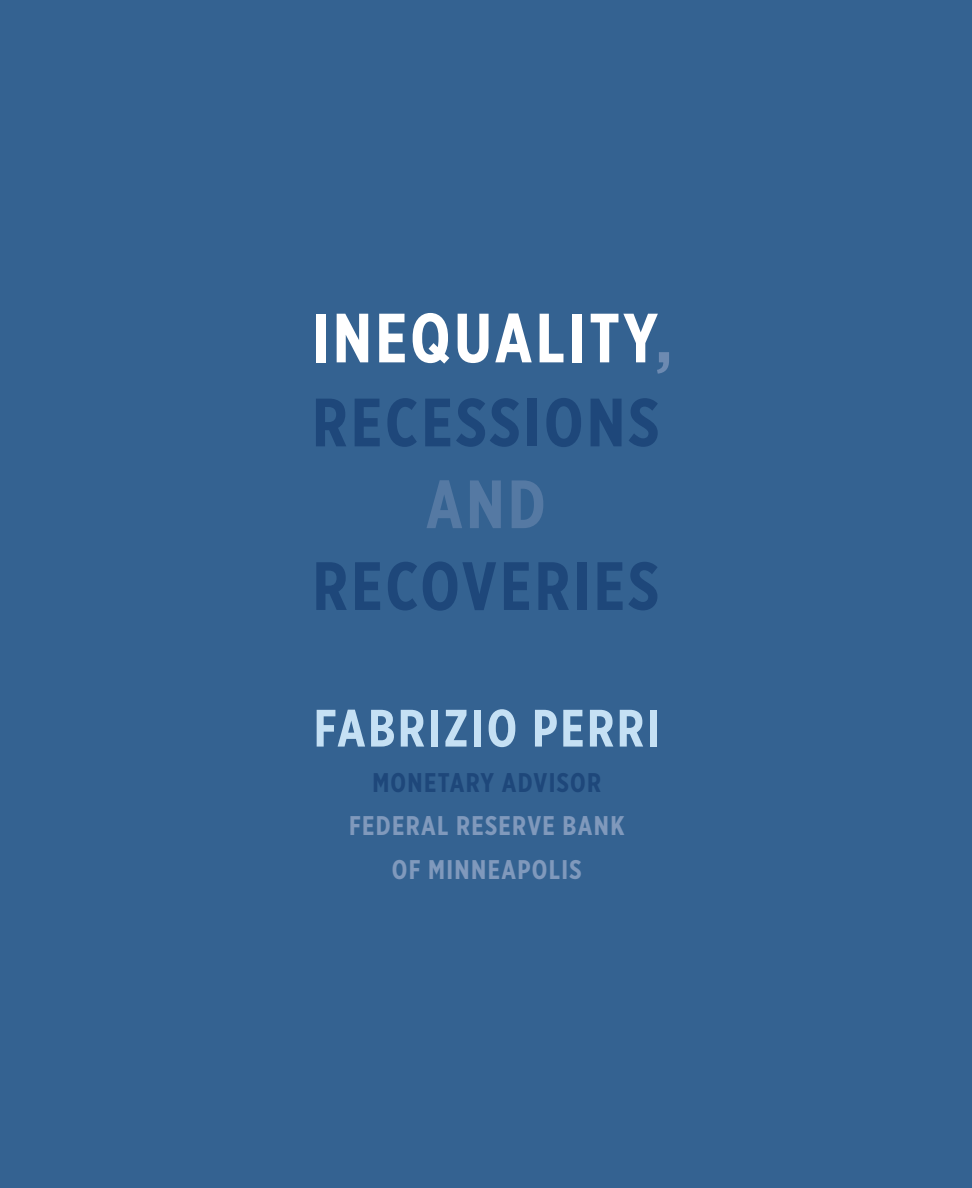
<style>
.page{position:relative;width:972px;height:1188px;background:#346291}
.page>*{position:absolute;margin:0;border:0;box-sizing:border-box;transform-origin:0 0}
.t1{font:700 69.45px "Gotham X Narrow";letter-spacing:.05em;color:#fff}
.t2{font:700 68.1px "Gotham X Narrow";letter-spacing:.05em;color:#1e477a}
.t3{font:700 68.1px "Gotham X Narrow";color:#5579a3}
.t4{font:700 52.5px "Gotham X Narrow";letter-spacing:.05em;color:#c5e0f4}
.t5{font:700 27px "Gotham X Narrow";letter-spacing:.05em;color:#8099bc}
.t6{font:700 27px "Gotham X Narrow";letter-spacing:.05em;color:#1e477a}
.s1{color:#6d8ab1}
</style>
<div class="page">
<p class="t1" style="left:312px;top:295px;width:362px">INEQUALITY<span class="s1">,</span></p>
<h2 class="t2" style="left:312px;top:380px;width:348px">RECESSIONS</h2>
<h2 class="t3" style="left:426px;top:462px;width:121px">AND</h2>
<h2 class="t2" style="left:313px;top:544px;width:348px">RECOVERIES</h2>
<h3 class="t4" style="left:314px;top:696px;width:348px">FABRIZIO PERRI</h3>
<p class="t6" style="left:372px;top:766px;width:230px">MONETARY ADVISOR</p>
<p class="t5" style="left:349px;top:809px;width:277px">FEDERAL RESERVE BANK</p>
<p class="t5" style="left:392px;top:853px;width:191px">OF MINNEAPOLIS</p>
</div>
